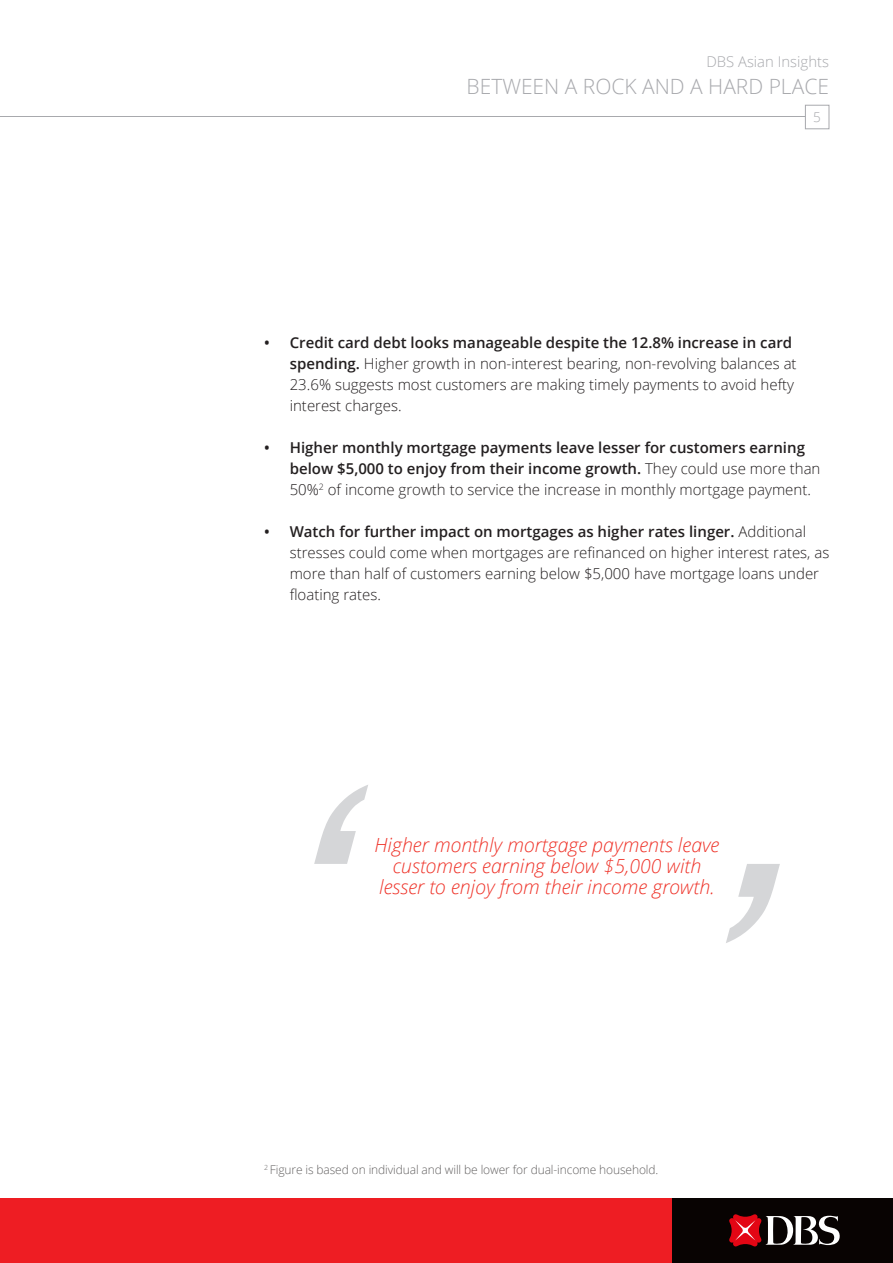
<style>
.page{position:relative;width:893px;height:1263px;background:#fff}
.page>*{position:absolute;margin:0;border:0;box-sizing:border-box;transform-origin:0 0}
.t1{font:300 21px "Open Sans";color:#a8a9ad}
.t2{font:italic 300 19.5px/21px "Open Sans";color:#ef342a;text-align:center}
.t3{font:300 15px/21px "Open Sans";color:#231f20}
.t4{font:600 15px/21px "Open Sans";color:#231f20}
.t5{font:300 14.85px "Open Sans";color:#a8a9ad}
.t6{font:300 13.5px "Open Sans";color:#a8a9ad}
.T_CS_6_8pt{font:300 12px "Open Sans";letter-spacing:-.01em;color:#636161}
.s1{font-weight:600}
.s2{font-weight:300}
</style>
<div class="page">
<svg style="left:314px;top:785px;width:54px;height:79px"></svg>
<svg style="left:726px;top:864px;width:54px;height:79px"></svg>
<div style="left:0;top:1198px;width:893px;height:65px;background:#ee1d23"></div>
<div style="left:672px;top:1198px;width:221px;height:65px;background:#080302"></div>
<svg style="left:729px;top:1214px;width:111px;height:33px"></svg>
<hr style="left:0;top:117px;width:808px;height:1px;background:#a8a9ad">
<div style="left:805px;top:105px;width:24px;height:24px;background:#fff;border:1px solid #a8a9ad"></div>
<p class="t5" style="left:706px;top:52px;width:124px">DBS Asian Insights</p>
<p class="t1" style="left:467px;top:72px;width:364px">BETWEEN A ROCK AND A HARD PLACE</p>
<p class="t6" style="left:813px;top:108px;width:9px">5</p>
<p class="t3" style="left:290px;top:332px;width:508px;text-indent:-26px"><span class="s1">• Credit card debt looks manageable despite the 12.8% increase in card spending.</span> Higher growth in non-interest bearing, non-revolving balances at 23.6% suggests most customers are making timely payments to avoid hefty interest charges.</p>
<p class="t4" style="left:290px;top:437px;width:532px;text-indent:-26px">• Higher monthly mortgage payments leave lesser for customers earning below $5,000 to enjoy from their income growth. <span class="s2">They could use more than<br>50%</span><sup>2</sup> <span class="s2">of income growth to service the increase in monthly mortgage payment.</span></p>
<p class="t3" style="left:290px;top:521px;width:541px;text-indent:-26px"><span class="s1">• Watch for further impact on mortgages as higher rates linger.</span> Additional stresses could come when mortgages are refinanced on higher interest rates, as more than half of customers earning below $5,000 have mortgage loans under floating rates.</p>
<p class="t2" style="left:375px;top:834px;width:346px">Higher monthly mortgage payments leave customers earning below $5,000 with lesser to enjoy from their income growth.</p>
<p class="T_CS_6_8pt" style="left:264px;top:1162px;width:396px"><sup>2</sup> Figure is based on individual and will be lower for dual-income household.</p>
</div>
